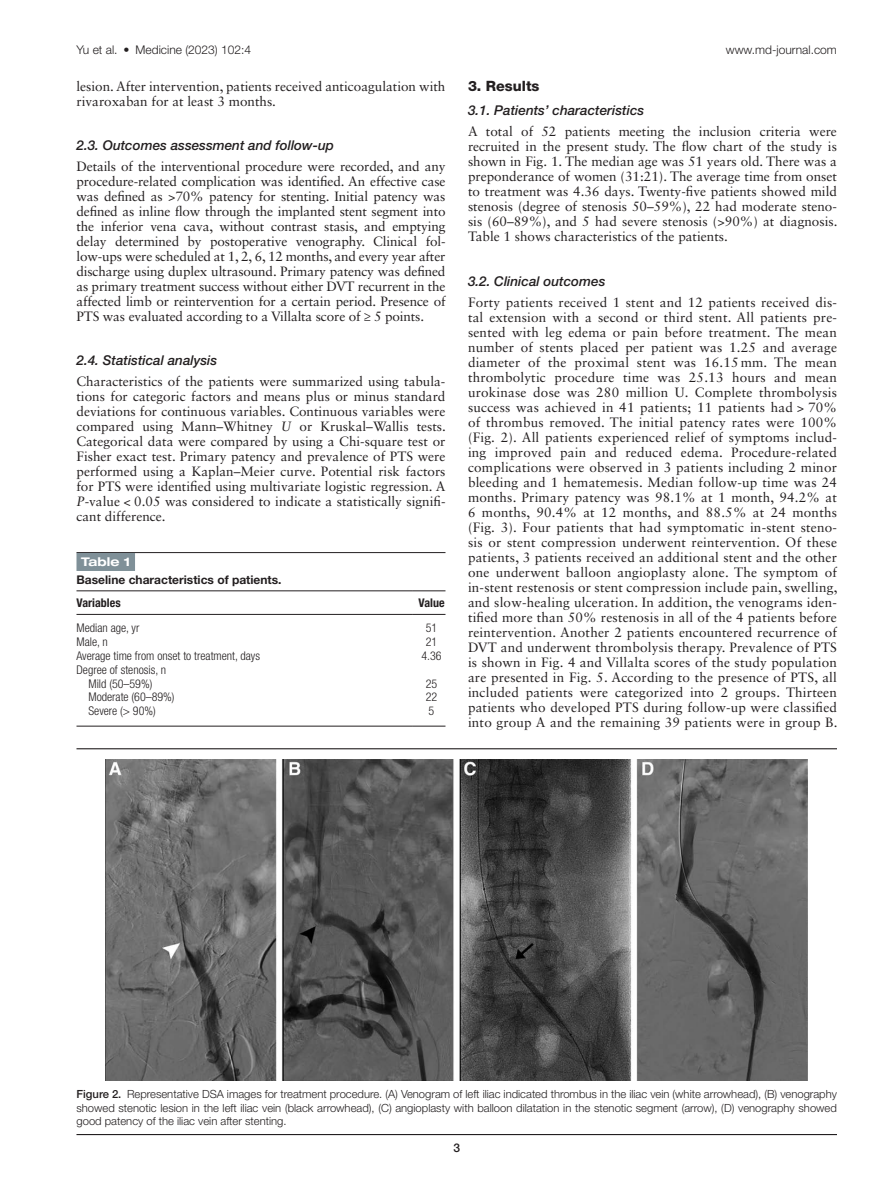
<style>
.page{position:relative;width:891px;height:1188px;background:#fff}
.page>*{position:absolute;margin:0;border:0;box-sizing:border-box;transform-origin:0 0}
.t1{font:800 14.25px "Helvetica Neue LT Std";color:#231f20}
.t2{font:13.5px/15px "Sabon LT Std";color:#231f20;text-align:justify}
.t3{font:italic 500 13.5px "Helvetica Neue LT Std";color:#231f20}
.t4{font:300 condensed 12px/13.8px "Helvetica Neue LT Std";color:#231f20;text-align:center}
.t5{font:300 12px "Helvetica Neue LT Std";color:#231f20}
.t6{font:700 12px "Helvetica Neue LT Std";color:#231f20}
.t7{font:700 condensed 12px "Helvetica Neue LT Std";color:#231f20}
.t8{font:700 expanded 12px "Helvetica Neue LT Std";color:#fff}
.t9{font:500 12px "Helvetica Neue LT Std";color:#231f20}
.t10{font:300 11.25px/13.5px "Helvetica Neue LT Std";color:#231f20;text-align:justify}
.s1{font-style:italic}
.s2{font-weight:500}
</style>
<div class="page">
<hr style="left:76px;top:552px;width:370px;height:1px;background:#231f20">
<div style="left:76px;top:553px;width:59px;height:18px;background:#7f9098"></div>
<hr style="left:76px;top:590px;width:337px;height:1px;background:#231f20">
<hr style="left:76px;top:614px;width:337px;height:1px;background:#231f20">
<hr style="left:413px;top:590px;width:33px;height:1px;background:#231f20">
<hr style="left:413px;top:614px;width:33px;height:1px;background:#231f20">
<hr style="left:76px;top:726px;width:337px;height:1px;background:#231f20">
<hr style="left:413px;top:726px;width:33px;height:1px;background:#231f20">
<img style="left:106px;top:759px;width:702px;height:322px">
<hr style="left:76px;top:748px;width:761px;height:1px;background:#231f20">
<hr style="left:76px;top:1134px;width:761px;height:1px;background:#231f20">
<p class="t5" style="left:76px;top:42px;width:176px">Yu et al. • Medicine (2023) 102:4</p>
<p class="t5" style="left:726px;top:42px;width:113px">www.md-journal.com</p>
<p class="t2" style="left:76px;top:79px;width:370px">lesion. After intervention, patients received anticoagulation with rivaroxaban for at least 3 months.</p>
<p class="t3" style="left:76px;top:137px;width:259px">2.3. Outcomes assessment and follow-up</p>
<p class="t2" style="left:76px;top:159px;width:371px">Details of the interventional procedure were recorded, and any procedure-related complication was identified. An effective case was defined as &gt;70% patency for stenting. Initial patency was defined as inline flow through the implanted stent segment into the inferior vena cava, without contrast stasis, and emptying delay determined by postoperative venography. Clinical fol&shy;low-ups were scheduled at 1, 2, 6, 12 months, and every year after discharge using duplex ultrasound. Primary patency was defined as primary treatment success without either DVT recurrent in the affected limb or reintervention for a certain period. Presence of PTS was evaluated according to a Villalta score of ≥ 5 points.</p>
<p class="t3" style="left:76px;top:352px;width:142px">2.4. Statistical analysis</p>
<p class="t2" style="left:76px;top:373px;width:371px">Characteristics of the patients were summarized using tabula&shy;tions for categoric factors and means plus or minus standard deviations for continuous variables. Continuous variables were compared using Mann–Whitney <span class="s1">U</span> or Kruskal–Wallis tests.<br>Categorical data were compared by using a Chi-square test or Fisher exact test. Primary patency and prevalence of PTS were performed using a Kaplan–Meier curve. Potential risk factors for PTS were identified using multivariate logistic regression. A <span class="s1">P</span>-value &lt; 0.05 was considered to indicate a statistically signifi&shy;cant difference.</p>
<p class="t1" style="left:468px;top:78px;width:73px">3. Results</p>
<p class="t3" style="left:468px;top:102px;width:178px">3.1. Patients’ characteristics</p>
<p class="t2" style="left:468px;top:124px;width:371px">A total of 52 patients meeting the inclusion criteria were recruited in the present study. The flow chart of the study is shown in Fig. 1. The median age was 51 years old. There was a preponderance of women (31:21). The average time from onset to treatment was 4.36 days. Twenty-five patients showed mild stenosis (degree of stenosis 50–59%), 22 had moderate steno&shy;sis (60–89%), and 5 had severe stenosis (&gt;90%) at diagnosis.<br>Table 1 shows characteristics of the patients.</p>
<p class="t3" style="left:468px;top:273px;width:139px">3.2. Clinical outcomes</p>
<p class="t2" style="left:468px;top:295px;width:371px">Forty patients received 1 stent and 12 patients received dis&shy;tal extension with a second or third stent. All patients pre&shy;sented with leg edema or pain before treatment. The mean number of stents placed per patient was 1.25 and average diameter of the proximal stent was 16.15 mm. The mean thrombolytic procedure time was 25.13 hours and mean urokinase dose was 280 million U. Complete thrombolysis success was achieved in 41 patients; 11 patients had &gt; 70% of thrombus removed. The initial patency rates were 100% (Fig. 2). All patients experienced relief of symptoms includ&shy;ing improved pain and reduced edema. Procedure-related complications were observed in 3 patients including 2 minor bleeding and 1 hematemesis. Median follow-up time was 24 months. Primary patency was 98.1% at 1 month, 94.2% at 6 months, 90.4% at 12 months, and 88.5% at 24 months (Fig. 3). Four patients that had symptomatic in-stent steno&shy;sis or stent compression underwent reintervention. Of these patients, 3 patients received an additional stent and the other one underwent balloon angioplasty alone. The symptom of in-stent restenosis or stent compression include pain, swelling, and slow-healing ulceration. In addition, the venograms iden&shy;tified more than 50% restenosis in all of the 4 patients before reintervention. Another 2 patients encountered recurrence of DVT and underwent thrombolysis therapy. Prevalence of PTS is shown in Fig. 4 and Villalta scores of the study population are presented in Fig. 5. According to the presence of PTS, all included patients were categorized into 2 groups. Thirteen patients who developed PTS during follow-up were classified into group A and the remaining 39 patients were in group B.</p>
<p class="t8" style="left:81px;top:555px;width:51px">Table 1</p>
<p class="t6" style="left:76px;top:573px;width:207px">Baseline characteristics of patients.</p>
<p class="t7" style="left:76px;top:595px;width:46px">Variables</p>
<p class="t7" style="left:418px;top:595px;width:28px">Value</p>
<p class="t4" style="left:76px;top:621px;width:64px">Median age, yr</p>
<p class="t4" style="left:426px;top:621px;width:13px">51</p>
<p class="t4" style="left:76px;top:635px;width:33px">Male, n</p>
<p class="t4" style="left:426px;top:635px;width:13px">21</p>
<p class="t4" style="left:76px;top:649px;width:185px">Average time from onset to treatment, days</p>
<p class="t4" style="left:421px;top:649px;width:22px">4.36</p>
<p class="t4" style="left:76px;top:663px;width:91px">Degree of stenosis, n<br>Mild (50–59%)</p>
<p class="t4" style="left:426px;top:676px;width:13px">25</p>
<p class="t4" style="left:88px;top:690px;width:88px">Moderate (60–89%)</p>
<p class="t4" style="left:426px;top:690px;width:13px">22</p>
<p class="t4" style="left:88px;top:704px;width:69px">Severe (&gt; 90%)</p>
<p class="t4" style="left:429px;top:704px;width:7px">5</p>
<p class="t10" style="left:76px;top:1087px;width:762px"><span class="s2">Figure 2.</span> Representative DSA images for treatment procedure. (A) Venogram of left iliac indicated thrombus in the iliac vein (white arrowhead), (B) venography showed stenotic lesion in the left iliac vein (black arrowhead), (C) angioplasty with balloon dilatation in the stenotic segment (arrow), (D) venography showed good patency of the iliac vein after stenting.</p>
<p class="t9" style="left:453px;top:1140px;width:8px">3</p>
</div>
